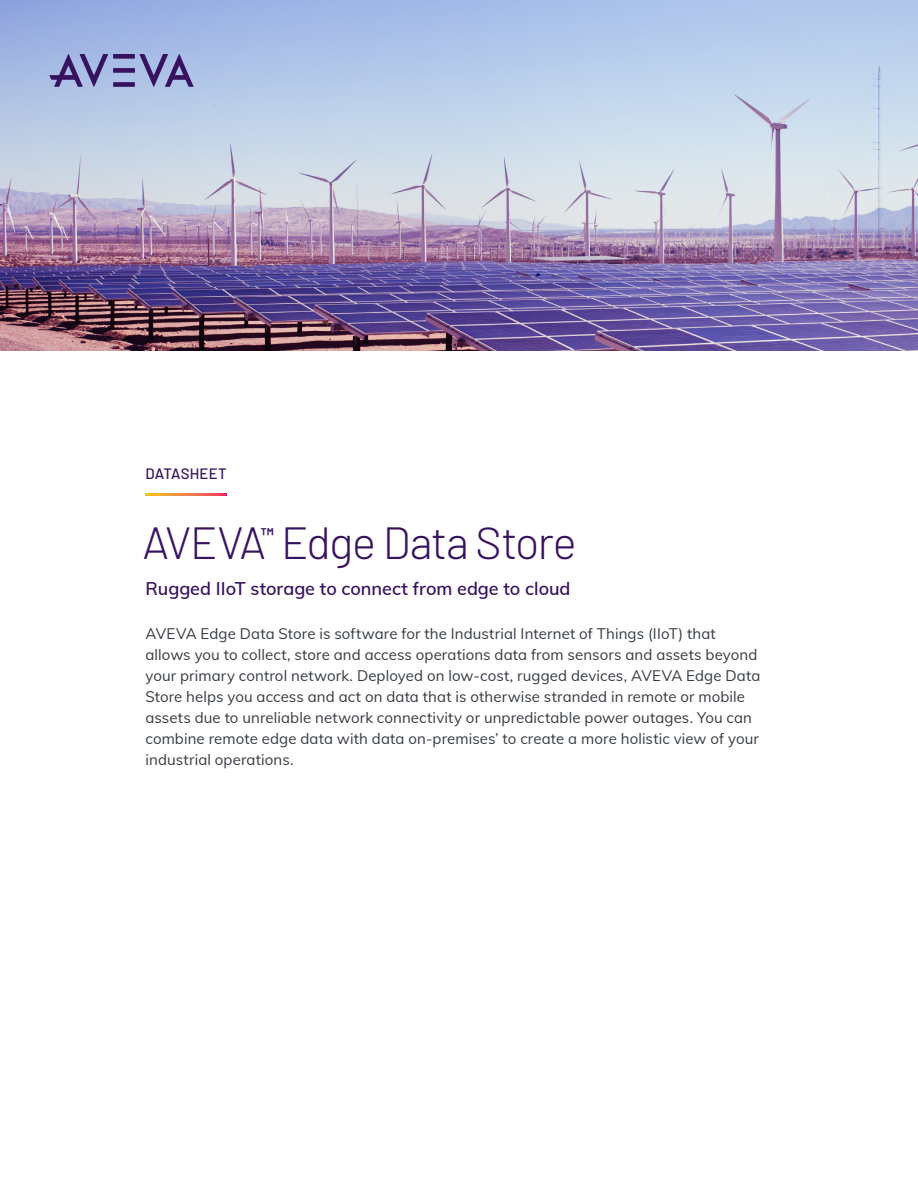
<style>
.page{position:relative;width:918px;height:1188px;background:#fff}
.page>*{position:absolute;margin:0;border:0;box-sizing:border-box;transform-origin:0 0}
.H1_Doc_Title{font:300 45px "Barlow";letter-spacing:-.03em;color:#371260}
.H1_Doc_Title-2{font:600 19.65px "Barlow";color:#371260}
.S1_Subheadlines{font:600 18px "Muli";letter-spacing:-.005em;color:#371260}
.Body_Copy{font:15px/21px "Muli";letter-spacing:.005em;color:#363c42}
.Doc_Content_Type{font:500 15px "Barlow";letter-spacing:.01em;color:#371260}
</style>
<div class="page">
<svg style="left:146px;top:494px;width:80px;height:1px"></svg>
<img style="left:0;top:0;width:918px;height:351px">
<div style="left:113px;top:82px;width:22px;height:5px;background:#371260"></div>
<div style="left:113px;top:68px;width:22px;height:5px;background:#371260"></div>
<div style="left:113px;top:54px;width:22px;height:5px;background:#371260"></div>
<svg style="left:49px;top:54px;width:59px;height:33px;background:#8283b8"></svg>
<svg style="left:139px;top:54px;width:55px;height:33px;background:#8485b9"></svg>
<p class="Doc_Content_Type" style="left:146px;top:462px;width:83px">DATASHEET</p>
<p class="H1_Doc_Title" style="left:142px;top:511px;width:436px">AVEVA Edge Data Store</p>
<p class="H1_Doc_Title-2" style="left:261px;top:520px;width:15px">™</p>
<p class="S1_Subheadlines" style="left:146px;top:576px;width:427px">Rugged IIoT storage to connect from edge to cloud</p>
<p class="Body_Copy" style="left:146px;top:622px;width:616px">AVEVA Edge Data Store is software for the Industrial Internet of Things (IIoT) that allows you to collect, store and access operations data from sensors and assets beyond your primary control network. Deployed on low-cost, rugged devices, AVEVA Edge Data Store helps you access and act on data that is otherwise stranded in remote or mobile assets due to unreliable network connectivity or unpredictable power outages. You can combine remote edge data with data on-premises’ to create a more holistic view of your industrial operations.</p>
</div>
